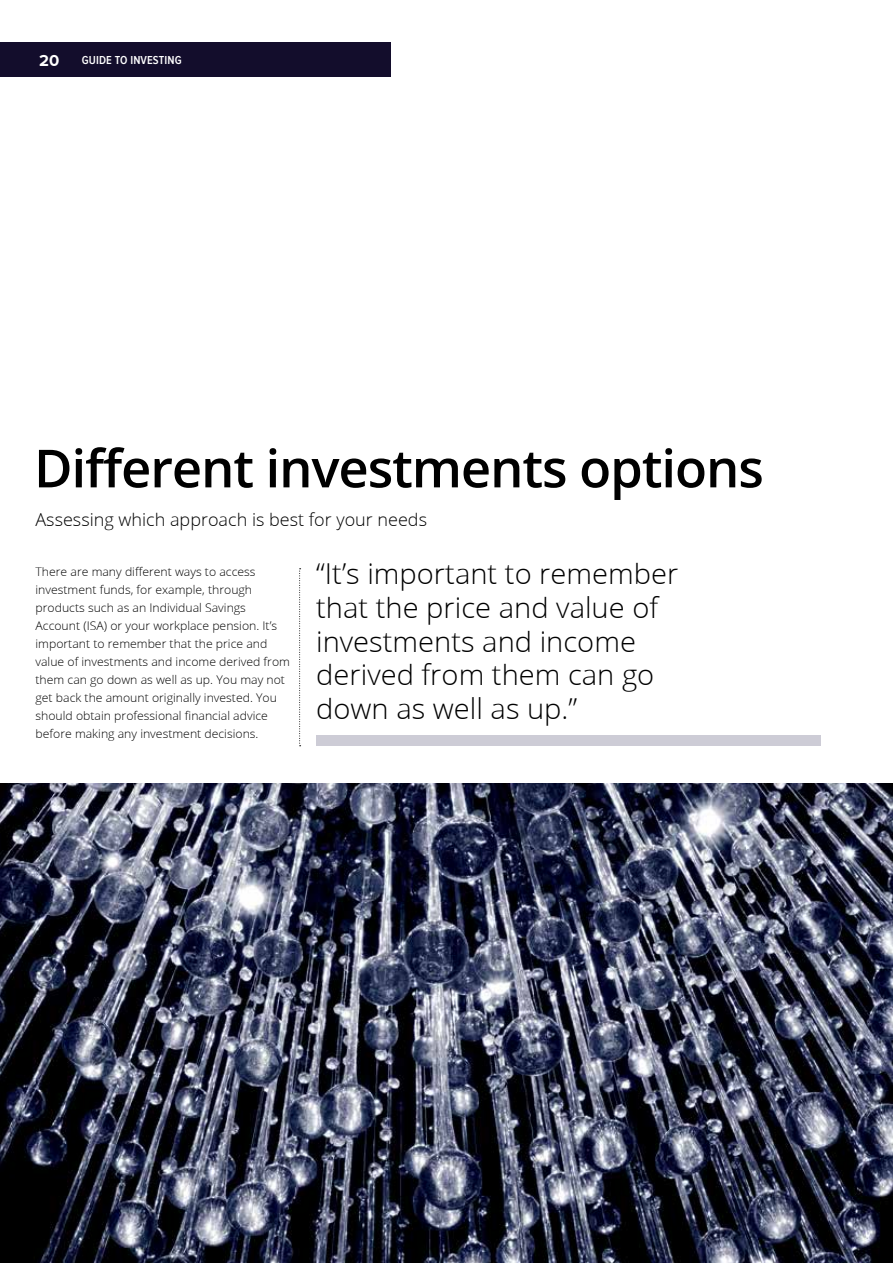
<style>
.page{position:relative;width:893px;height:1263px;background:#fff}
.page>*{position:absolute;margin:0;border:0;box-sizing:border-box;transform-origin:0 0}
.t1{font:600 52.5px "Open Sans";letter-spacing:-.02em;color:#000}
.t2{font:300 28.8px/33.6px "Open Sans";color:#000}
.t3{font:300 18px "Open Sans";color:#000}
.t4{font:700 16.5px "Proxima Nova";color:#fff}
.t5{font:300 12px/18px "Open Sans";color:#000}
.t6{font:600 12px "Proxima Nova Cond";letter-spacing:.01em;color:#fff}
</style>
<div class="page">
<div style="left:0;top:42px;width:390px;height:34px;background:#130d2c"></div>
<svg style="left:299px;top:568px;width:2px;height:178px"></svg>
<div style="left:316px;top:735px;width:504px;height:11px;background:#cdccd6"></div>
<img style="left:0;top:783px;width:893px;height:480px">
<h3 class="t4" style="left:39px;top:51px;width:22px">20</h3>
<p class="t6" style="left:82px;top:55px;width:101px">GUIDE TO INVESTING</p>
<h1 class="t1" style="left:34px;top:432px;width:731px">Different investments options</h1>
<h3 class="t3" style="left:36px;top:507px;width:393px">Assessing which approach is best for your needs</h3>
<h2 class="t2" style="left:316px;top:557px;width:364px">“It’s important to remember that the price and value of investments and income derived from them can go down as well as up.”</h2>
<p class="t5" style="left:36px;top:562px;width:256px">There are many different ways to access investment funds, for example, through products such as an Individual Savings Account (ISA) or your workplace pension. It’s important to remember that the price and value of investments and income derived from them can go down as well as up. You may not get back the amount originally invested. You should obtain professional financial advice before making any investment decisions.</p>
</div>
